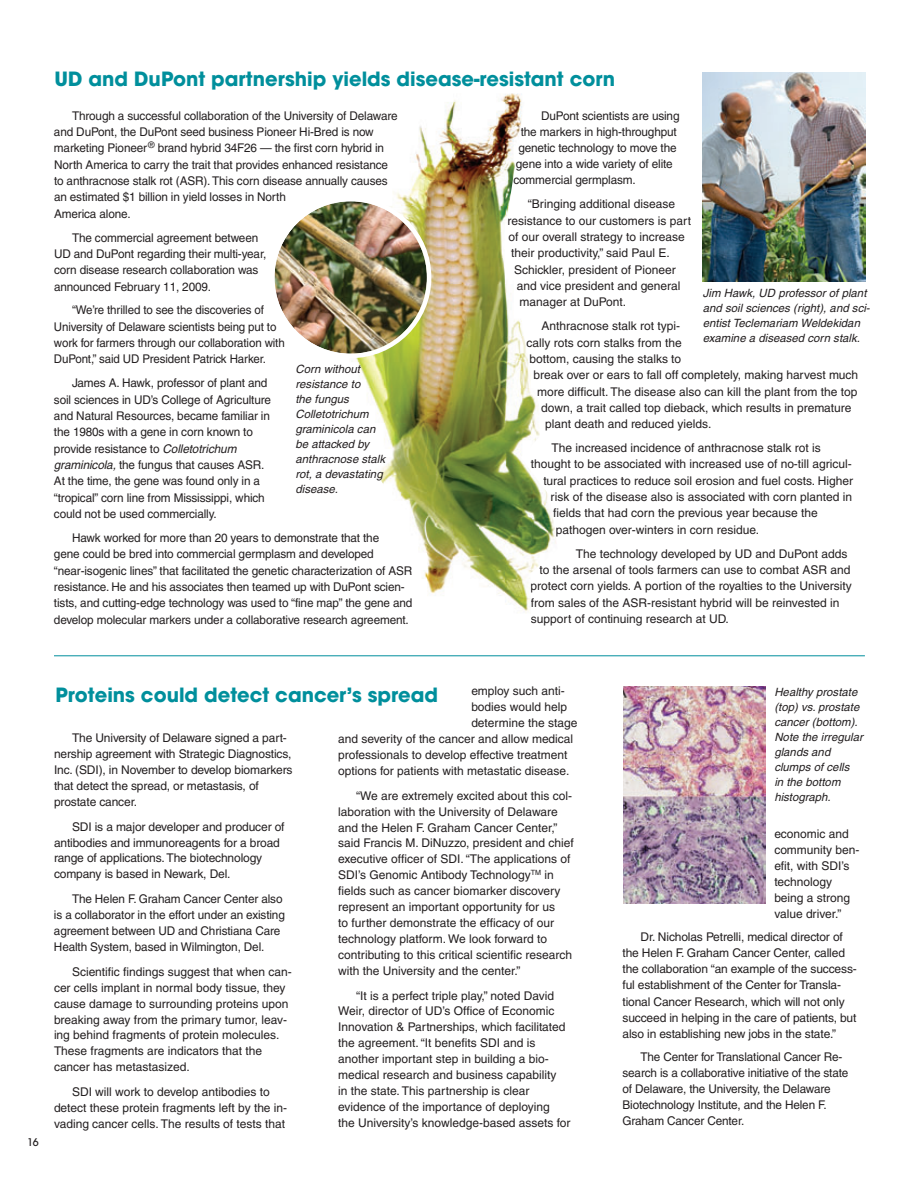
<style>
.page{position:relative;width:918px;height:1188px;background:#fff}
.page>*{position:absolute;margin:0;border:0;box-sizing:border-box;transform-origin:0 0}
.t1{font:700 19.5px "Avant Garde";color:#008f9c}
.t2{font:12px/15.9px "Helvetica";letter-spacing:-.01em;color:#231f20}
.t3{font:12px/16.4px "Helvetica";letter-spacing:-.01em;color:#231f20;scale:.96 1}
.t4{font:italic 11.4px/15px "Helvetica";letter-spacing:.005em;color:#231f20}
.t5{font:500 10.5px "Avant Garde";color:#231f20}
.s1{font-style:italic}
</style>
<div class="page">
<img style="left:352px;top:93px;width:204px;height:520px">
<img style="left:702px;top:72px;width:163px;height:210px">
<img style="left:274px;top:197px;width:157px;height:161px">
<hr style="left:54px;top:655px;width:811px;height:1px;background:#008f9c">
<img style="left:623px;top:686px;width:142px;height:217px">
<h1 class="t1" style="left:54px;top:72px;width:562px">UD and DuPont partnership yields disease-resistant corn</h1>
<p class="t2" style="left:54px;top:108px;width:345px;line-height:16.4px;text-indent:18px">Through a successful collaboration of the University of Delaware and DuPont, the DuPont seed business Pioneer Hi-Bred is now marketing Pioneer<sup>®</sup> brand hybrid 34F26 — the first corn hybrid in North America to carry the trait that provides enhanced resistance to anthracnose stalk rot (ASR). This corn disease annually causes an estimated $1 billion in yield losses in North<br>America alone.</p>
<p class="t2" style="left:54px;top:230px;width:214px;line-height:16.4px;text-indent:18px">The commercial agreement between UD and Du Pont regarding their multi-year, corn disease research collaboration was announced February 11, 2009.</p>
<p class="t3" style="left:54px;top:303px;width:242px;text-indent:18px">“We’re thrilled to see the discoveries of University of Delaware scientists being put to work for farmers through our collaboration with DuPont,” said UD President Patrick Harker.</p>
<p class="t2" style="left:54px;top:376px;width:219px;line-height:16.4px;text-indent:18px">James A. Hawk, professor of plant and soil sciences in UD’s College of Agriculture and Natural Resources, became familiar in the 1980s with a gene in corn known to provide resistance to <span class="s1">Colletotrichum graminicola,</span> the fungus that causes ASR.<br>At the time, the gene was found only in a “tropical” corn line from Mississippi, which could not be used commercially.</p>
<p class="t2" style="left:54px;top:531px;width:360px;line-height:16.4px;text-indent:18px">Hawk worked for more than 20 years to demonstrate that the<br>gene could be bred into commercial germplasm and developed “near-isogenic lines” that facilitated the genetic characterization of ASR resistance. He and his associates then teamed up with DuPont scien&shy;tists, and cutting-edge technology was used to “fine map” the gene and develop molecular markers under a collaborative research agreement.</p>
<p class="t4" style="left:295px;top:362px;width:91px">Corn without resistance to<br>the fungus<br>Colletotrichum graminicola can be attacked by anthracnose stalk rot, a devastating disease.</p>
<p class="t2" style="left:541px;top:109px;width:140px">DuPont scientists are using</p>
<p class="t2" style="left:521px;top:125px;width:158px">the markers in high-throughput</p>
<p class="t2" style="left:518px;top:141px;width:160px">genetic technology to move the</p>
<p class="t2" style="left:516px;top:157px;width:158px">gene into a wide variety of elite</p>
<p class="t2" style="left:513px;top:173px;width:124px">commercial germplasm.</p>
<p class="t2" style="left:528px;top:197px;width:149px">“Bringing additional disease</p>
<p class="t2" style="left:507px;top:214px;width:185px">resistance to our customers is part</p>
<p class="t2" style="left:508px;top:230px;width:178px">of our overall strategy to increase</p>
<p class="t2" style="left:511px;top:246px;width:160px">their productivity,” said Paul E.</p>
<p class="t2" style="left:514px;top:263px;width:163px">Schickler, president of Pioneer</p>
<p class="t2" style="left:517px;top:279px;width:165px">and vice president and general</p>
<p class="t2" style="left:520px;top:295px;width:108px">manager at DuPont.</p>
<p class="t2" style="left:542px;top:319px;width:140px">Anthracnose stalk rot typi-</p>
<p class="t2" style="left:526px;top:336px;width:157px">cally rots corn stalks from the</p>
<p class="t2" style="left:530px;top:352px;width:153px">bottom, causing the stalks to</p>
<p class="t2" style="left:533px;top:368px;width:326px">break over or ears to fall off completely, making harvest much</p>
<p class="t2" style="left:537px;top:385px;width:322px">more difficult. The disease also can kill the plant from the top</p>
<p class="t2" style="left:541px;top:401px;width:312px">down, a trait called top dieback, which results in premature</p>
<p class="t2" style="left:545px;top:417px;width:168px">plant death and reduced yields.</p>
<p class="t2" style="left:551px;top:441px;width:271px">The increased incidence of anthracnose stalk rot is</p>
<p class="t2" style="left:531px;top:457px;width:322px">thought to be associated with increased use of no-till agricul-</p>
<p class="t2" style="left:543px;top:474px;width:311px">tural practices to reduce soil erosion and fuel costs. Higher</p>
<p class="t2" style="left:551px;top:490px;width:303px">risk of the disease also is associated with corn planted in</p>
<p class="t2" style="left:553px;top:506px;width:266px">fields that had corn the previous year because the</p>
<p class="t2" style="left:556px;top:523px;width:205px">pathogen over-winters in corn residue.</p>
<p class="t2" style="left:576px;top:547px;width:273px">The technology developed by UD and DuPont adds</p>
<p class="t2" style="left:539px;top:563px;width:312px">to the arsenal of tools farmers can use to combat ASR and</p>
<p class="t2" style="left:531px;top:579px;width:323px">protect corn yields. A portion of the royalties to the University</p>
<p class="t2" style="left:531px;top:596px;width:310px">from sales of the ASR-resistant hybrid will be reinvested in</p>
<p class="t2" style="left:531px;top:612px;width:199px">support of continuing research at UD.</p>
<p class="t4" style="left:703px;top:287px;width:169px">Jim Hawk, UD professor of plant and soil sciences (right), and sci&shy;entist Teclemariam Weldekidan examine a diseased corn stalk.</p>
<p class="t5" style="left:27px;top:1139px;width:13px">16</p>
<p class="t2" style="left:471px;top:684px;width:95px">employ such anti-</p>
<p class="t2" style="left:471px;top:700px;width:97px">bodies would help</p>
<p class="t2" style="left:471px;top:716px;width:108px">determine the stage</p>
<p class="t2" style="left:338px;top:732px;width:237px">and severity of the cancer and allow medical</p>
<p class="t2" style="left:338px;top:748px;width:231px">professionals to develop effective treatment</p>
<p class="t2" style="left:338px;top:764px;width:233px">options for patients with metastatic disease.</p>
<p class="t2" style="left:338px;top:789px;width:237px;text-indent:18px">“We are extremely excited about this col&shy;laboration with the University of Delaware and the Helen F. Graham Cancer Center,” said Francis M. DiNuzzo, president and chief executive officer of SDI. “The applications of SDI’s Genomic Antibody Technology<sup>TM</sup> in fields such as cancer biomarker discovery represent an important opportunity for us<br>to further demonstrate the efficacy of our technology platform. We look forward to contributing to this critical scientific research with the University and the center.”</p>
<p class="t2" style="left:338px;top:989px;width:234px;text-indent:18px">“It is a perfect triple play,” noted David Weir, director of UD’s Office of Economic Innovation &amp; Partnerships, which facilitated the agreement. “It benefits SDI and is another important step in building a bio&shy;medical research and business capability<br>in the state. This partnership is clear evidence of the importance of deploying<br>the University’s knowledge-based assets for</p>
<h1 class="t1" style="left:56px;top:688px;width:384px">Proteins could detect cancer’s spread</h1>
<p class="t4" style="left:774px;top:686px;width:90px">Healthy prostate (top) vs. prostate cancer (bottom).<br>Note the irregular glands and clumps of cells<br>in the bottom histograph.</p>
<p class="t2" style="left:54px;top:731px;width:240px;text-indent:18px">The University of Delaware signed a part&shy;nership agreement with Strategic Diagnostics, Inc. (SDI), in November to develop biomarkers that detect the spread, or metastasis, of prostate cancer.</p>
<p class="t2" style="left:54px;top:820px;width:232px;text-indent:18px">SDI is a major developer and producer of antibodies and immunoreagents for a broad range of applications. The biotechnology company is based in Newark, Del.</p>
<p class="t2" style="left:54px;top:892px;width:232px;text-indent:18px">The Helen F. Graham Cancer Center also is a collaborator in the effort under an existing agreement between UD and Christiana Care Health System, based in Wilmington, Del.</p>
<p class="t2" style="left:54px;top:965px;width:239px;text-indent:18px">Scientific findings suggest that when can&shy;cer cells implant in normal body tissue, they cause damage to surrounding proteins upon breaking away from the primary tumor, leav&shy;ing behind fragments of protein molecules.<br>These fragments are indicators that the cancer has metastasized.</p>
<p class="t2" style="left:54px;top:1085px;width:235px;text-align:center">SDI will work to develop antibodies to detect these protein fragments left by the in&shy;vading cancer cells. The results of tests that</p>
<p class="t2" style="left:774px;top:827px;width:87px">economic and community ben&shy;efit, with SDI’s technology being a strong value driver.”</p>
<p class="t2" style="left:622px;top:930px;width:236px;text-indent:18px">Dr. Nicholas Petrelli, medical director of the Helen F. Graham Cancer Center, called the collaboration “an example of the success&shy;ful establishment of the Center for Transla&shy;tional Cancer Research, which will not only succeed in helping in the care of patients, but also in establishing new jobs in the state.”</p>
<p class="t2" style="left:622px;top:1050px;width:228px;text-indent:18px">The Center for Translational Cancer Re&shy;search is a collaborative initiative of the state of Delaware, the University, the Delaware Biotechnology Institute, and the Helen F.<br>Graham Cancer Center.</p>
</div>
